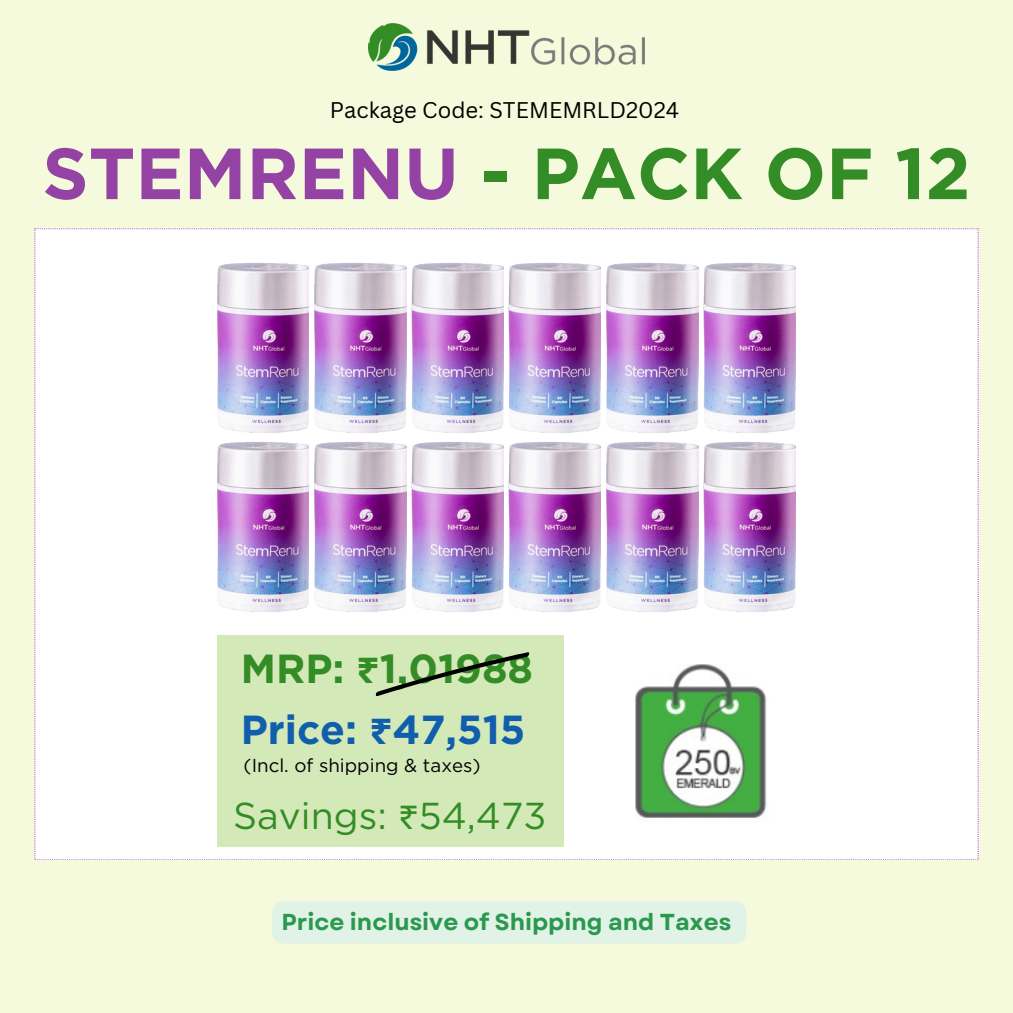
<style>
.page{position:relative;width:1013px;height:1013px;background:#fff}
.page>*{position:absolute;margin:0;border:0;box-sizing:border-box;transform-origin:0 0}
.t1{font:700 72.25px "Gotham";color:#338c26}
.t2{font:700 40.5px "Gotham";color:#115ead}
.t3{font:700 40.5px "Gotham";color:#338c26}
.t4{font:37.5px "Gotham";color:#338c26}
.t5{font:700 23.12px "Garet";color:#2b984f}
.t6{font:22px "Canva Sans";color:#000}
.t7{font:18.75px "Gotham";color:#000}
.s1{color:#9442a4}
.s2{font-family:"Noto Sans Gurmukhi"}
</style>
<div class="page">
<div style="left:0;top:0;width:1012px;height:1012px;background:#f4fadb"></div>
<div style="left:35px;top:228px;width:943px;height:631px;background:#fff"></div>
<img style="left:369px;top:23px;width:275px;height:48px">
<img style="left:703px;top:260px;width:92px;height:176px">
<img style="left:606px;top:260px;width:92px;height:176px">
<img style="left:509px;top:260px;width:92px;height:176px">
<img style="left:411px;top:260px;width:92px;height:176px">
<img style="left:314px;top:260px;width:92px;height:176px">
<img style="left:217px;top:260px;width:92px;height:176px">
<img style="left:703px;top:440px;width:92px;height:175px">
<img style="left:606px;top:440px;width:92px;height:175px">
<img style="left:509px;top:440px;width:92px;height:175px">
<img style="left:411px;top:440px;width:92px;height:175px">
<img style="left:314px;top:440px;width:92px;height:175px">
<img style="left:217px;top:440px;width:92px;height:175px">
<div style="left:272px;top:902px;width:474px;height:41px;background:#e1f2e6"></div>
<img style="left:603px;top:656px;width:193px;height:192px">
<div style="left:217px;top:635px;width:346px;height:212px;background:#d4e9b8"></div>
<svg style="left:375px;top:652px;width:155px;height:44px"></svg>
<p class="t6" style="left:330px;top:94px;width:351px">Package Code: STEMEMRLD2024</p>
<h1 class="t1" style="left:42px;top:130px;width:929px"><span class="s1">STEMRENU</span> - PACK OF 12</h1>
<h2 class="t3" style="left:241px;top:644px;width:294px">MRP: <span class="s2">₹</span>1,01988</h2>
<h2 class="t2" style="left:241px;top:705px;width:286px">Price: <span class="s2">₹</span>47,515</h2>
<p class="t7" style="left:243px;top:754px;width:238px">(Incl. of shipping &amp; taxes)</p>
<h3 class="t4" style="left:233px;top:792px;width:314px">Savings: <span class="s2">₹</span>54,473</h3>
<p class="t5" style="left:281px;top:904px;width:451px">Price inclusive of Shipping and Taxes</p>
</div>
